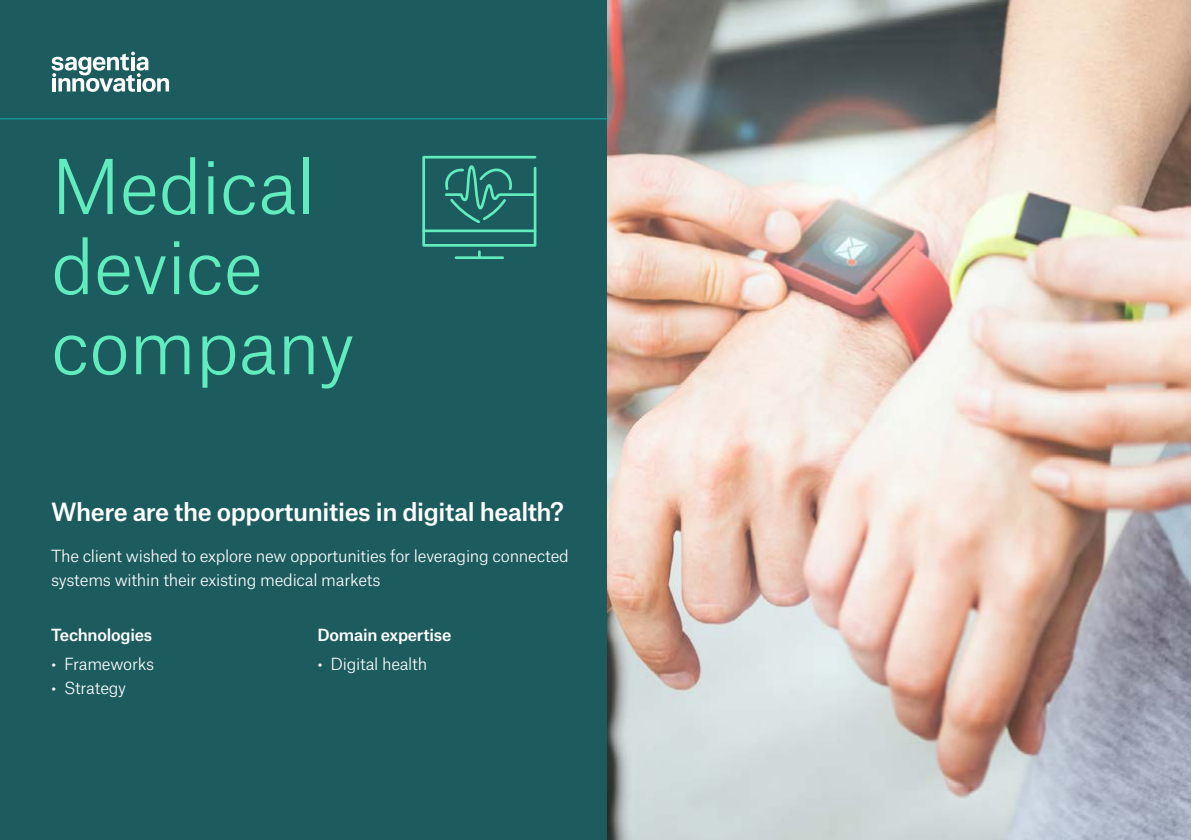
<style>
.page{position:relative;width:1191px;height:840px;background:#fff}
.page>*{position:absolute;margin:0;border:0;box-sizing:border-box;transform-origin:0 0}
.t1{font:300 72px/80px "Atlas Grotesk";letter-spacing:-.01em;color:#61ecbd}
.t2{font:500 24px "Atlas Grotesk";letter-spacing:-.02em;color:#fff}
.t3{font:300 16px/24px "Atlas Grotesk";letter-spacing:-.02em;color:#fff}
.t4{font:500 16px "Atlas Grotesk";letter-spacing:-.02em;color:#fff}
</style>
<div class="page">
<div style="left:0;top:0;width:607px;height:839px;background:#1c5c5f"></div>
<img style="left:607px;top:0;width:584px;height:839px">
<svg style="left:52px;top:52px;width:117px;height:40px"></svg>
<hr style="left:0;top:118px;width:607px;height:1px;background:#16aca7">
<hr style="left:456px;top:256px;width:47px;height:3px;background:#61ecbd">
<svg style="left:422px;top:155px;width:115px;height:102px"></svg>
<h1 class="t1" style="left:51px;top:139px;width:305px">Medical device company</h1>
<h2 class="t2" style="left:51px;top:492px;width:514px">Where are the opportunities in digital health?</h2>
<p class="t3" style="left:51px;top:542px;width:519px">The client wished to explore new opportunities for leveraging connected systems within their existing medical markets</p>
<p class="t4" style="left:51px;top:621px;width:103px">Technologies</p>
<p class="t3" style="left:51px;top:650px;width:105px">• Frameworks</p>
<p class="t3" style="left:51px;top:674px;width:77px">• Strategy</p>
<p class="t4" style="left:317px;top:621px;width:135px">Domain expertise</p>
<p class="t3" style="left:317px;top:650px;width:111px">• Digital health</p>
</div>
